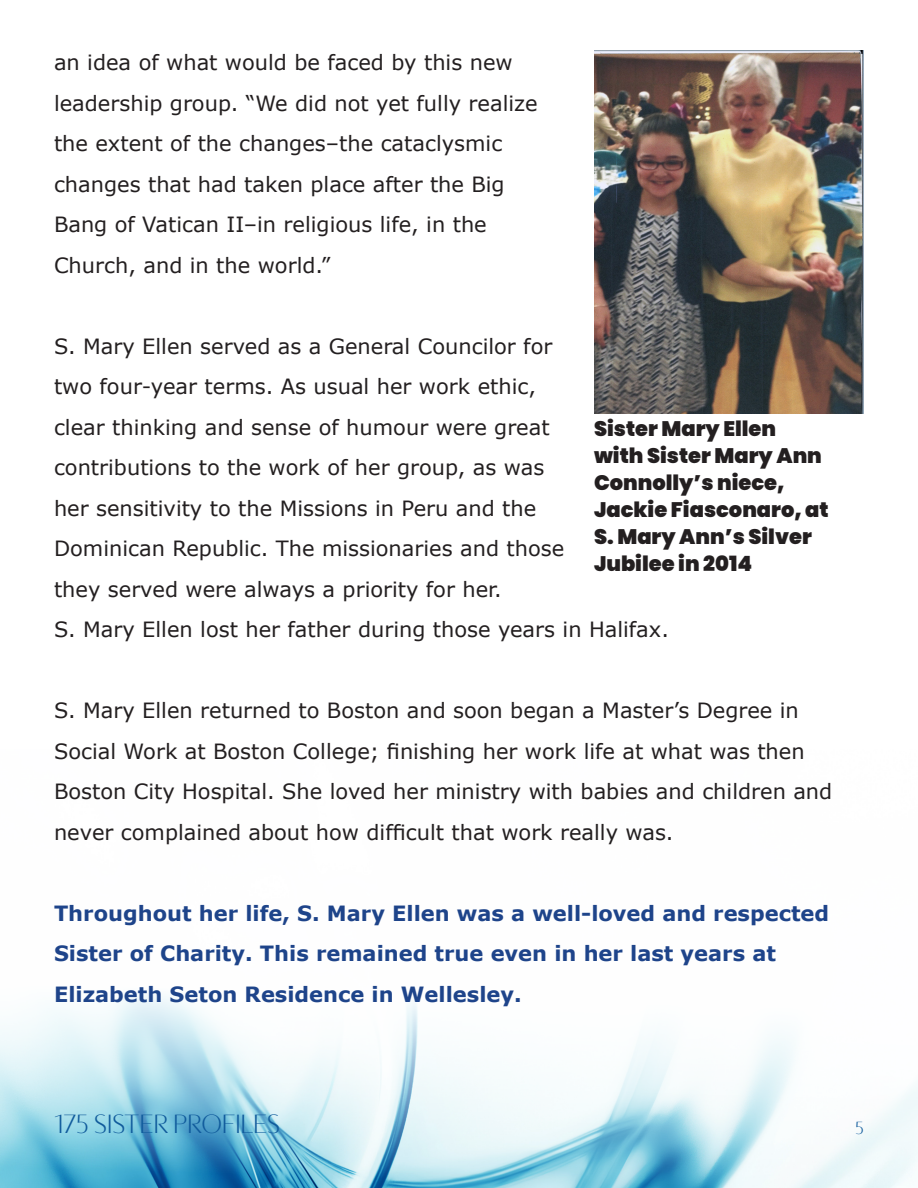
<style>
.page{position:relative;width:918px;height:1188px;background:#fff}
.page>*{position:absolute;margin:0;border:0;box-sizing:border-box;transform-origin:0 0}
.t1{font:27px "Averes Title";color:#105b9c}
.t2{font:21px/40.5px "Verdana";color:#231f20}
.t3{font:700 21px/40.5px "Verdana";color:#1e448a}
.t4{font:900 21px/27px "Poppins";color:#231f20}
.t5{font:18px "Averes Title";color:#105b9c}
</style>
<div class="page">
<img style="left:0;top:994px;width:918px;height:194px">
<img style="left:594px;top:50px;width:270px;height:364px">
<p class="t2" style="left:54px;top:42px;width:485px">an idea of what would be faced by this new leadership group. “We did not yet fully realize the extent of the changes–the cataclysmic changes that had taken place after the Big Bang of Vatican II–in religious life, in the Church, and in the world.”</p>
<p class="t2" style="left:54px;top:326px;width:617px">S. Mary Ellen served as a General Councilor for<br>two four-year terms. As usual her work ethic,<br>clear thinking and sense of humour were great contributions to the work of her group, as was<br>her sensitivity to the Missions in Peru and the<br>Dominican Republic. The missionaries and those<br>they served were always a priority for her.<br>S. Mary Ellen lost her father during those years in Halifax.</p>
<p class="t4" style="left:594px;top:415px;width:229px">Sister Mary Ellen with Sister Mary Ann<br>Connolly’s niece,</p>
<p class="t4" style="left:594px;top:496px;width:236px">Jackie Fiasconaro, at<br>S. Mary Ann’s Silver<br>Jubilee in 2014</p>
<p class="t2" style="left:54px;top:690px;width:780px">S. Mary Ellen returned to Boston and soon began a Master’s Degree in Social Work at Boston College; finishing her work life at what was then Boston City Hospital. She loved her ministry with babies and children and never complained about how difficult that work really was.</p>
<p class="t3" style="left:54px;top:893px;width:777px">Throughout her life, S. Mary Ellen was a well-loved and respected<br>Sister of Charity. This remained true even in her last years at<br>Elizabeth Seton Residence in Wellesley.</p>
<p class="t1" style="left:54px;top:1108px;width:228px">175 SISTER PROFILES</p>
<p class="t5" style="left:855px;top:1118px;width:10px">5</p>
</div>
